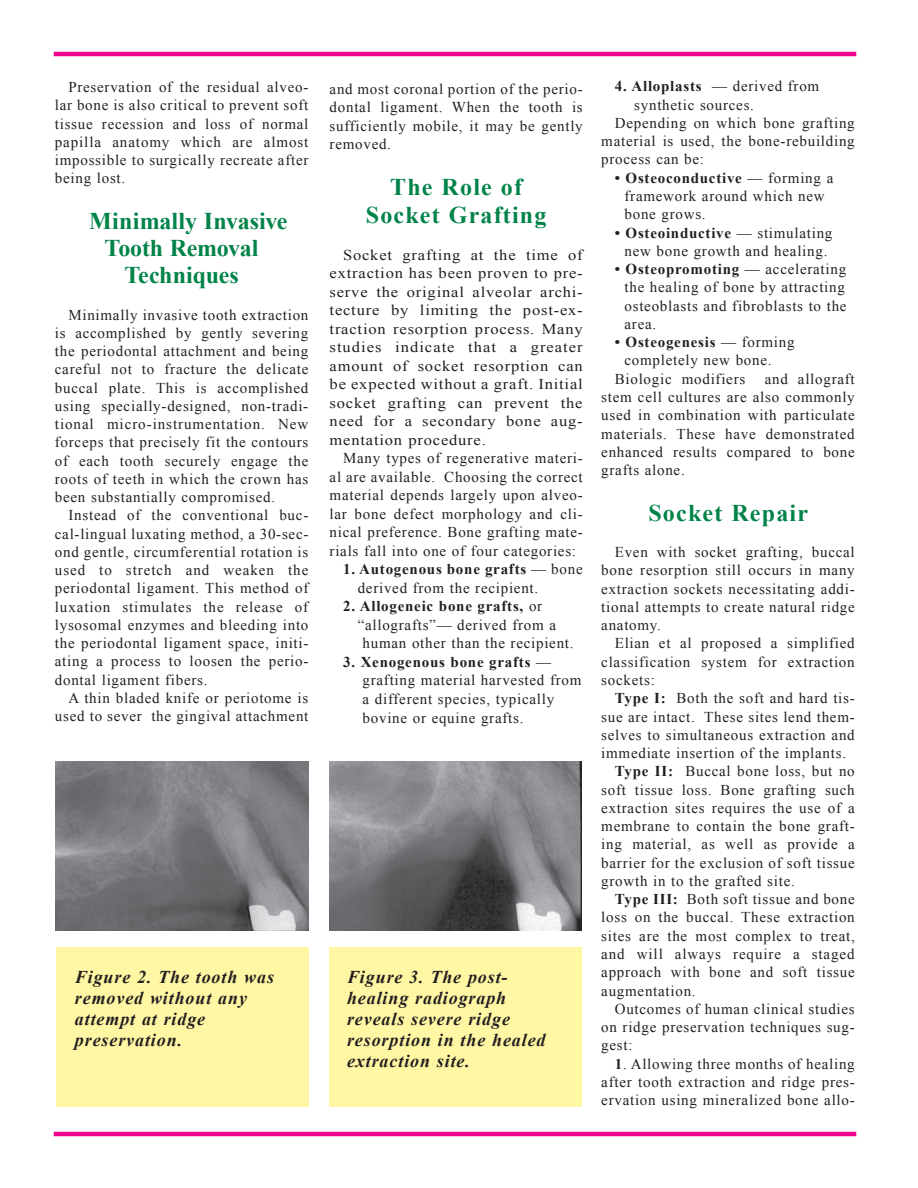
<style>
.page{position:relative;width:918px;height:1188px;background:#fff}
.page>*{position:absolute;margin:0;border:0;box-sizing:border-box;transform-origin:0 0}
.t1{font:700 24px/27.3px "Times New Roman";letter-spacing:.01em;color:#008348;text-align:center}
.t2{font:700 24px/27.5px "Times New Roman";letter-spacing:.05em;color:#008348;text-align:center}
.t3{font:italic 700 18px/21px "Times New Roman";letter-spacing:.05em;color:#231f20}
.t4{font:15px/18.3px "Times New Roman";letter-spacing:.05em;color:#231f20;text-align:justify}
.t5{font:15px/18.5px "Times New Roman";letter-spacing:.05em;color:#231f20;text-align:justify;scale:1.1 1}
.t6{font:700 15px "Times New Roman";letter-spacing:.05em;color:#231f20}
.s1{font-weight:700}
.s2{font-weight:400}
</style>
<div class="page">
<hr style="left:54px;top:52px;width:802px;height:4px;background:#ed028c">
<hr style="left:54px;top:1132px;width:802px;height:4px;background:#ed028c">
<div style="left:56px;top:947px;width:252px;height:160px;background:#fff7a4"></div>
<img style="left:55px;top:762px;width:253px;height:168px">
<img style="left:330px;top:762px;width:252px;height:168px">
<div style="left:330px;top:947px;width:252px;height:160px;background:#fff7a4"></div>
<p class="t4" style="left:55px;top:78px;width:255px;text-indent:14px">Preservation of the residual alveo&shy;lar bone is also critical to prevent soft tissue recession and loss of normal papilla anatomy which are almost impossible to surgically recreate after being lost.</p>
<h1 class="t1" style="left:89px;top:207px;width:200px">Minimally Invasive<br>Tooth Removal<br>Techniques</h1>
<p class="t4" style="left:55px;top:305px;width:255px;text-indent:14px">Minimally invasive tooth extraction is accomplished by gently severing the periodontal attachment and being careful not to fracture the delicate buccal plate. This is accomplished using specially-designed, non-tradi&shy;tional micro-instrumentation. New forceps that precisely fit the contours of each tooth securely engage the roots of teeth in which the crown has been substantially compromised.</p>
<p class="t4" style="left:55px;top:506px;width:255px;text-indent:14px">Instead of the conventional buc&shy;cal-lingual luxating method, a 30-sec&shy;ond gentle, circumferential rotation is used to stretch and weaken the periodontal ligament. This method of luxation stimulates the release of lysosomal enzymes and bleeding into the periodontal ligament space, initi&shy;ating a process to loosen the perio&shy;dontal ligament fibers.</p>
<p class="t4" style="left:55px;top:688px;width:255px;text-align:right">A thin bladed knife or periotome is used to sever the gingival attachment</p>
<p class="t4" style="left:330px;top:79px;width:255px">and most coronal portion of the perio&shy;dontal ligament. When the tooth is sufficiently mobile, it may be gently removed.</p>
<h1 class="t2" style="left:366px;top:173px;width:182px">The Role of<br>Socket Grafting</h1>
<p class="t5" style="left:330px;top:245px;width:232px;text-indent:13px">Socket grafting at the time of extraction has been proven to pre&shy;serve the original alveolar archi&shy;tecture by limiting the post-ex&shy;traction resorption process. Many studies indicate that a greater amount of socket resorption can be expected without a graft. Initial socket grafting can prevent the need for a secondary bone aug&shy;mentation procedure.</p>
<p class="t4" style="left:330px;top:449px;width:255px;text-indent:14px">Many types of regenerative materi&shy;al are available. Choosing the correct material depends largely upon alveo&shy;lar bone defect morphology and cli&shy;nical preference. Bone grafting mate&shy;rials fall into one of four categories:</p>
<p class="t4" style="left:358px;top:560px;width:227px;text-indent:-15px"><span class="s1">1. Autogenous bone grafts</span> — bone derived from the recipient.</p>
<p class="t6" style="left:343px;top:596px;width:201px">2. Allogeneic bone grafts, <span class="s2">or</span></p>
<p class="t4" style="left:358px;top:616px;width:200px">“allografts”— derived from a</p>
<p class="t4" style="left:363px;top:634px;width:213px">human other than the recipient.</p>
<p class="t4" style="left:363px;top:652px;width:220px;text-align:left;text-indent:-20px"><span class="s1">3. Xenogenous bone grafts</span> — grafting material harvested from a different species, typically bovine or equine grafts.</p>
<p class="t3" style="left:75px;top:966px;width:201px">Figure 2. The tooth was removed without any attempt at ridge preservation.</p>
<p class="t3" style="left:347px;top:966px;width:200px">Figure 3. The post&shy;healing radiograph reveals severe ridge resorption in the healed extraction site.</p>
<p class="t6" style="left:615px;top:76px;width:206px">4. Alloplasts <span class="s2">— derived from</span></p>
<p class="t4" style="left:634px;top:95px;width:121px">synthetic sources.</p>
<p class="t4" style="left:615px;top:114px;width:242px">Depending on which bone grafting</p>
<p class="t4" style="left:601px;top:132px;width:255px">material is used, the bone-rebuilding</p>
<p class="t4" style="left:601px;top:150px;width:104px">process can be:</p>
<p class="t4" style="left:625px;top:168px;width:210px;text-align:left;text-indent:-10px"><span class="s1">• Osteoconductive</span> — forming a framework around which new bone grows.</p>
<p class="t4" style="left:615px;top:223px;width:219px;text-align:center"><span class="s1">• Osteoinductive</span> — stimulating new bone growth and healing.</p>
<p class="t4" style="left:625px;top:260px;width:224px;text-indent:-10px"><span class="s1">• Osteopromoting</span> — accelerating the healing of bone by attracting osteoblasts and fibroblasts to the area.</p>
<p class="t6" style="left:615px;top:332px;width:181px">• Osteogenesis <span class="s2">— forming</span></p>
<p class="t4" style="left:625px;top:351px;width:149px">completely new bone.</p>
<p class="t4" style="left:615px;top:369px;width:132px">Biologic modifiers</p>
<p class="t4" style="left:601px;top:369px;width:255px;text-indent:163px">and allograft stem cell cultures are also commonly used in combination with particulate materials. These have demonstrated enhanced results compared to bone grafts alone.</p>
<h1 class="t2" style="left:648px;top:498px;width:161px">Socket Repair</h1>
<p class="t4" style="left:601px;top:543px;width:255px;text-indent:14px">Even with socket grafting, buccal bone resorption still occurs in many extraction sockets necessitating addi&shy;tional attempts to create natural ridge anatomy.</p>
<p class="t4" style="left:601px;top:634px;width:255px;text-indent:14px">Elian et al proposed a simplified classification system for extraction sockets:</p>
<p class="t4" style="left:615px;top:689px;width:242px"><span class="s1">Type I:</span> Both the soft and hard tis-</p>
<p class="t4" style="left:601px;top:707px;width:255px">sue are intact. These sites lend them-</p>
<p class="t4" style="left:601px;top:725px;width:255px">selves to simultaneous extraction and</p>
<p class="t4" style="left:601px;top:744px;width:246px">immediate insertion of the implants.</p>
<p class="t4" style="left:615px;top:762px;width:241px"><span class="s1">Type II:</span> Buccal bone loss, but no</p>
<p class="t4" style="left:601px;top:780px;width:255px">soft tissue loss. Bone grafting such</p>
<p class="t4" style="left:601px;top:798px;width:255px">extraction sites requires the use of a</p>
<p class="t4" style="left:601px;top:817px;width:255px">membrane to contain the bone graft-</p>
<p class="t4" style="left:601px;top:835px;width:255px">ing material, as well as provide a</p>
<p class="t4" style="left:601px;top:853px;width:255px">barrier for the exclusion of soft tissue</p>
<p class="t4" style="left:601px;top:872px;width:195px">growth in to the grafted site.</p>
<p class="t4" style="left:615px;top:890px;width:242px"><span class="s1">Type III:</span> Both soft tissue and bone</p>
<p class="t4" style="left:601px;top:908px;width:255px">loss on the buccal. These extraction</p>
<p class="t4" style="left:601px;top:926px;width:255px">sites are the most complex to treat,</p>
<p class="t4" style="left:601px;top:945px;width:255px">and will always require a staged</p>
<p class="t4" style="left:601px;top:963px;width:255px">approach with bone and soft tissue</p>
<p class="t4" style="left:601px;top:981px;width:96px">augmentation.</p>
<p class="t4" style="left:615px;top:999px;width:242px">Outcomes of human clinical studies</p>
<p class="t4" style="left:601px;top:1018px;width:255px">on ridge preservation techniques sug-</p>
<p class="t4" style="left:601px;top:1036px;width:33px">gest:</p>
<p class="t4" style="left:601px;top:1054px;width:255px;text-indent:14px"><span class="s1">1</span>. Allowing three months of healing after tooth extraction and ridge pres&shy;ervation using mineralized bone allo-</p>
</div>
